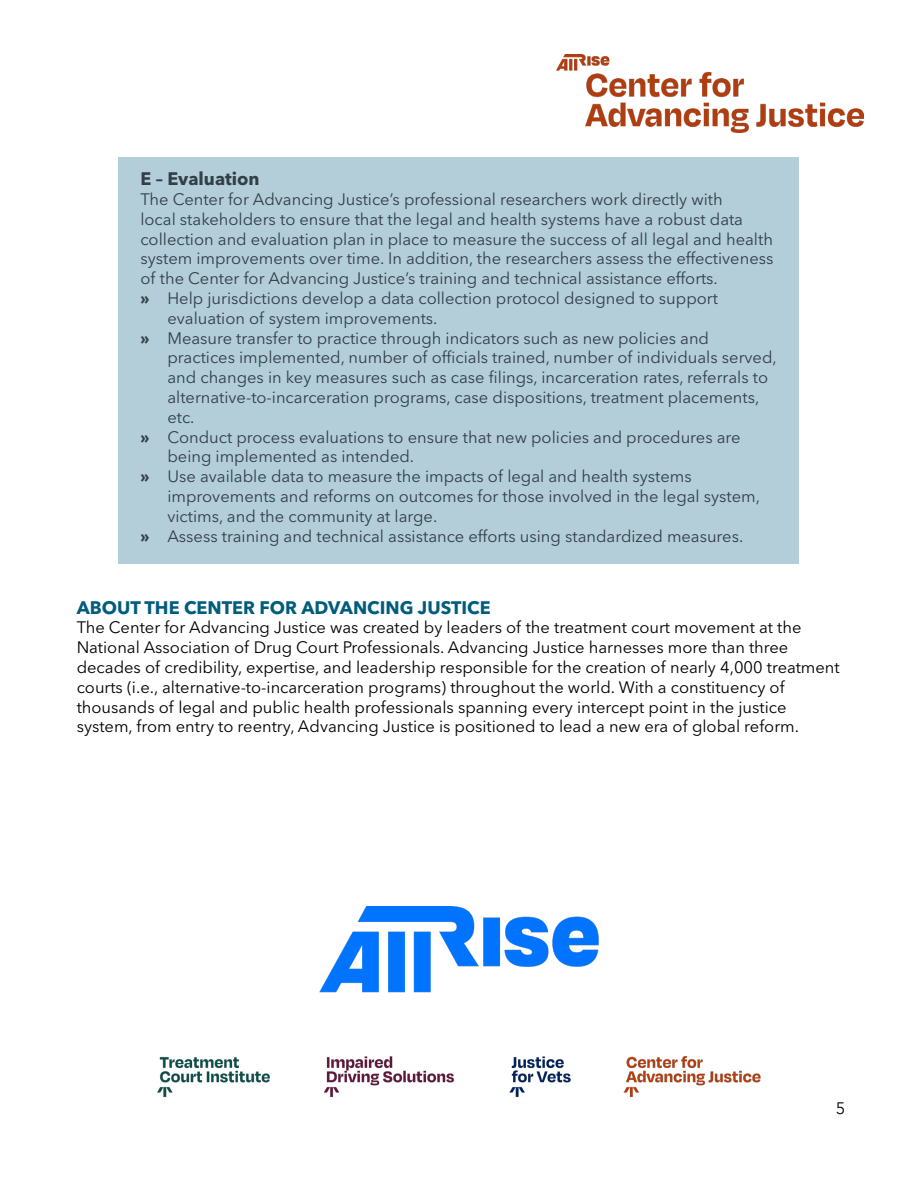
<style>
.page{position:relative;width:918px;height:1188px;background:#fff}
.page>*{position:absolute;margin:0;border:0;box-sizing:border-box;transform-origin:0 0}
.t1{font:700 18px "Avenir Next LT Pro";color:#005c7d}
.t2{font:700 18px "Avenir Next LT Pro";color:#323e48}
.t3{font:16.5px/19.8px "Avenir Next LT Pro";color:#323e48}
.t4{font:16.5px/19.8px "Avenir Next LT Pro";color:#000}
.s1{font-weight:700}
</style>
<div class="page">
<div style="left:119px;top:158px;width:680px;height:406px;background:#b3ced8"></div>
<img style="left:557px;top:54px;width:307px;height:79px">
<img style="left:158px;top:906px;width:602px;height:192px">
<p class="t2" style="left:140px;top:168px;width:121px">E – Evaluation</p>
<p class="t3" style="left:140px;top:189px;width:635px">The Center for Advancing Justice’s professional researchers work directly with<br>local stakeholders to ensure that the legal and health systems have a robust data collection and evaluation plan in place to measure the success of all legal and health system improvements over time. In addition, the researchers assess the effectiveness of the Center for Advancing Justice’s training and technical assistance efforts.</p>
<p class="t3" style="left:167px;top:288px;width:552px;text-indent:-27px"><span class="s1">»</span> Help jurisdictions develop a data collection protocol designed to support evaluation of system improvements.</p>
<p class="t3" style="left:167px;top:328px;width:611px;text-indent:-27px"><span class="s1">»</span> Measure transfer to practice through indicators such as new policies and practices implemented, number of officials trained, number of individuals served, and changes in key measures such as case filings, incarceration rates, referrals to alternative-to-incarceration programs, case dispositions, treatment placements, etc.</p>
<p class="t3" style="left:167px;top:427px;width:575px;text-indent:-27px"><span class="s1">»</span> Conduct process evaluations to ensure that new policies and procedures are being implemented as intended.</p>
<p class="t3" style="left:167px;top:466px;width:594px;text-indent:-27px"><span class="s1">»</span> Use available data to measure the impacts of legal and health systems improvements and reforms on outcomes for those involved in the legal system, victims, and the community at large.</p>
<p class="t3" style="left:140px;top:526px;width:604px"><span class="s1">»</span> Assess training and technical assistance efforts using standardized measures.</p>
<p class="t1" style="left:77px;top:596px;width:416px">ABOUT THE CENTER FOR ADVANCING JUSTICE</p>
<p class="t4" style="left:77px;top:618px;width:765px">The Center for Advancing Justice was created by leaders of the treatment court movement at the National Association of Drug Court Professionals. Advancing Justice harnesses more than three decades of credibility, expertise, and leadership responsible for the creation of nearly 4,000 treatment courts (i.e., alternative-to-incarceration programs) throughout the world. With a constituency of thousands of legal and public health professionals spanning every intercept point in the justice system, from entry to reentry, Advancing Justice is positioned to lead a new era of global reform.</p>
<p class="t4" style="left:836px;top:1098px;width:11px">5</p>
</div>
